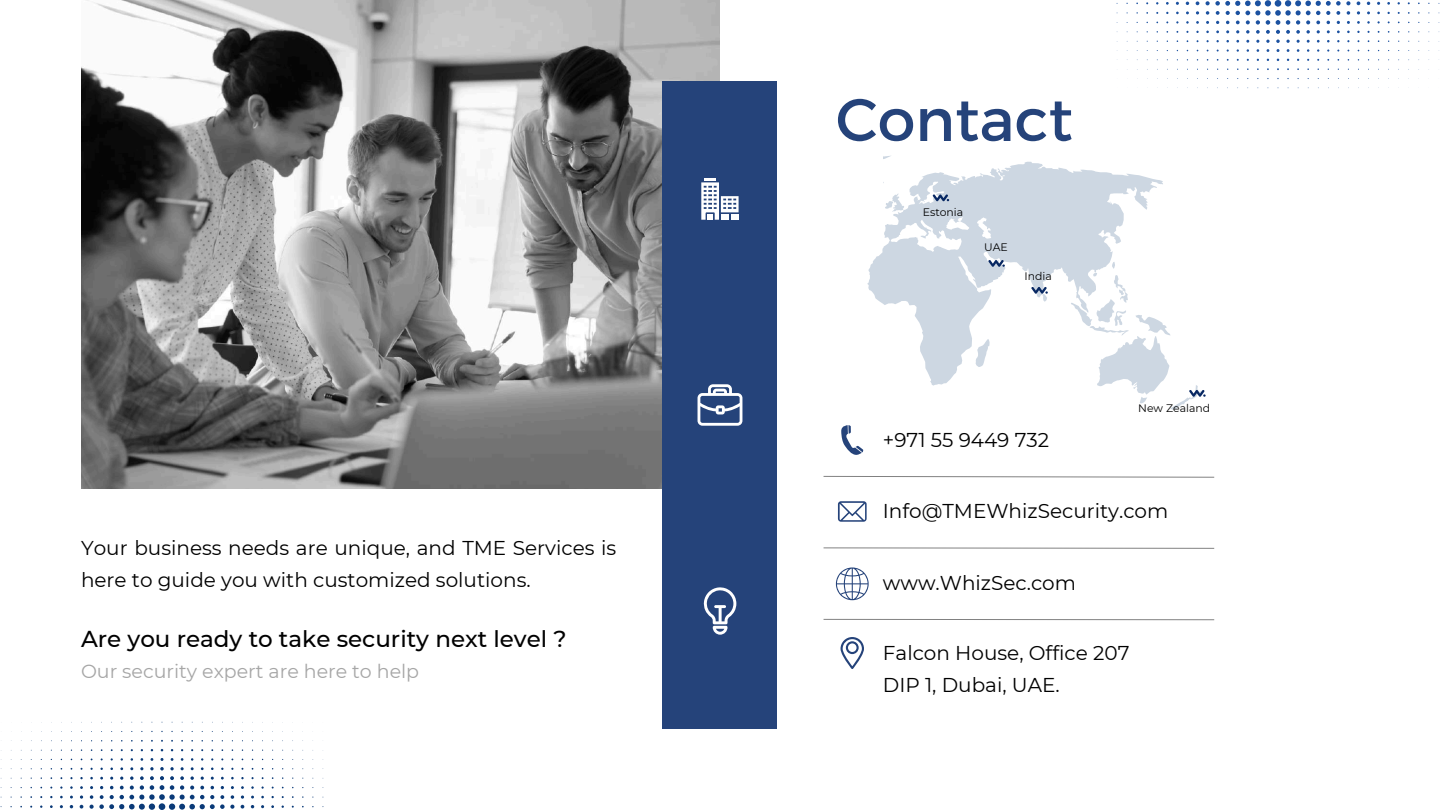
<style>
.page{position:relative;width:1440px;height:810px;background:#fff}
.page>*{position:absolute;margin:0;border:0;box-sizing:border-box;transform-origin:0 0}
.t1{font:60px "Montserrat";color:#25437a}
.t2{font:500 23px "Montserrat";color:#000}
.t3{font:20px/31.5px "Montserrat";color:#000}
.t4{font:19px "Montserrat";color:#a6a6a6}
.t5{font:10.9px "Montserrat";color:#000}
</style>
<div class="page">
<svg style="left:867px;top:155px;width:331px;height:255px"></svg>
<img style="left:81px;top:0;width:639px;height:488px">
<div style="left:663px;top:81px;width:114px;height:648px;background:#25437a"></div>
<svg style="left:698px;top:384px;width:44px;height:42px"></svg>
<svg style="left:704px;top:587px;width:32px;height:47px"></svg>
<svg style="left:701px;top:178px;width:38px;height:42px"></svg>
<svg style="left:823px;top:476px;width:392px;height:2px"></svg>
<svg style="left:823px;top:547px;width:392px;height:2px"></svg>
<svg style="left:823px;top:619px;width:392px;height:1px"></svg>
<svg style="left:841px;top:425px;width:22px;height:30px"></svg>
<svg style="left:838px;top:501px;width:28px;height:20px"></svg>
<svg style="left:841px;top:637px;width:23px;height:32px"></svg>
<svg style="left:836px;top:567px;width:33px;height:33px"></svg>
<svg style="left:933px;top:194px;width:16px;height:7px"></svg>
<svg style="left:1031px;top:287px;width:17px;height:7px"></svg>
<svg style="left:988px;top:260px;width:17px;height:7px"></svg>
<svg style="left:1189px;top:390px;width:17px;height:7px"></svg>
<svg style="left:1px;top:722px;width:322px;height:88px"></svg>
<svg style="left:1117px;top:0;width:322px;height:88px"></svg>
<div style="left:798px;top:146px;width:85px;height:48px;background:#fff"></div>
<p class="t3" style="left:81px;top:532px;width:537px">Your business needs are unique, and TME Services is here to guide you with customized solutions.</p>
<p class="t2" style="left:81px;top:624px;width:487px">Are you ready to take security next level ?</p>
<p class="t4" style="left:81px;top:660px;width:340px">Our security expert are here to help</p>
<h1 class="t1" style="left:836px;top:81px;width:238px">Contact</h1>
<p class="t5" style="left:923px;top:205px;width:42px">Estonia</p>
<p class="t5" style="left:984px;top:240px;width:25px">UAE</p>
<p class="t5" style="left:1024px;top:269px;width:29px">India</p>
<p class="t3" style="left:883px;top:424px;width:168px">+971 55 9449 732</p>
<p class="t5" style="left:1138px;top:401px;width:73px">New Zealand</p>
<p class="t3" style="left:883px;top:496px;width:287px">Info@TMEWhizSecurity.com</p>
<p class="t3" style="left:883px;top:567px;width:195px">www.WhizSec.com</p>
<p class="t3" style="left:883px;top:637px;width:248px;line-height:32.2px">Falcon House, Office 207<br>DIP 1, Dubai, UAE.</p>
</div>
